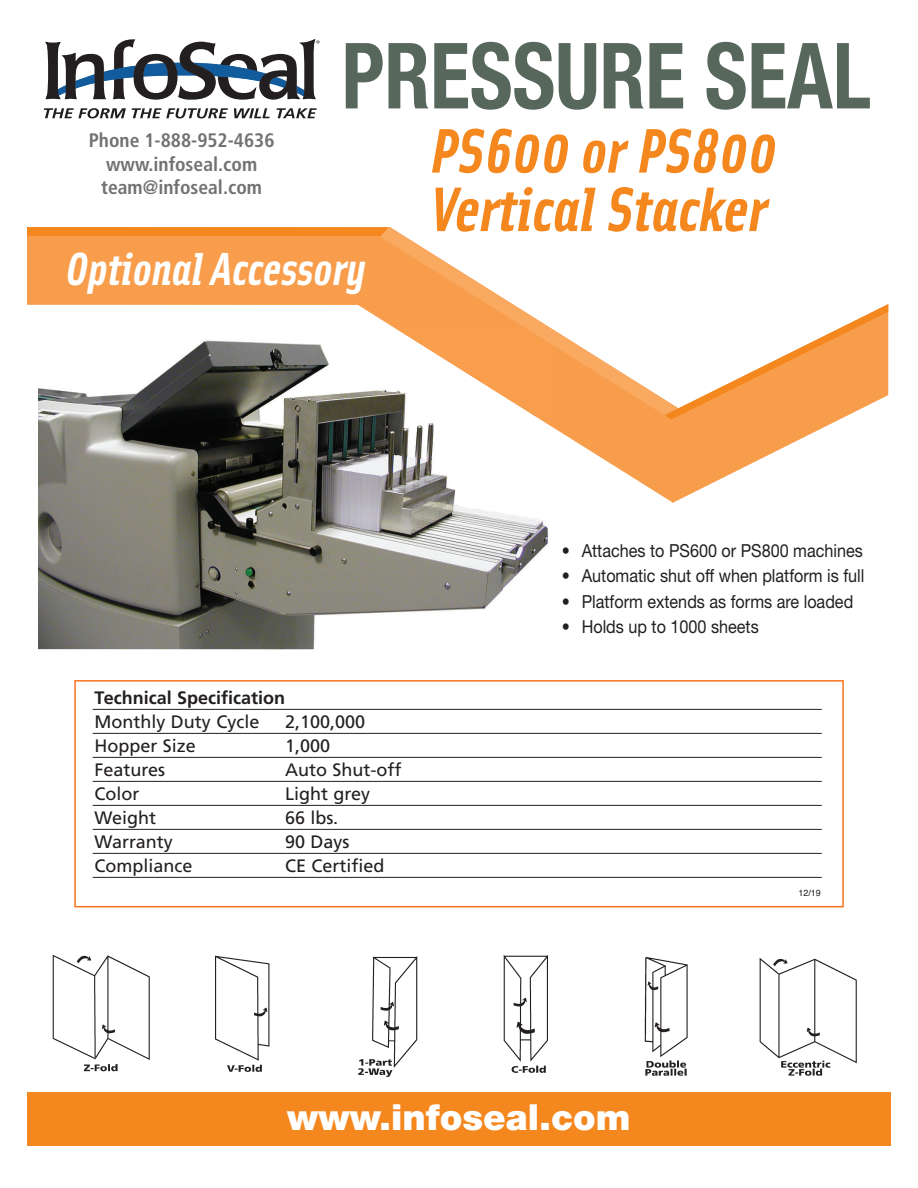
<style>
.page{position:relative;width:918px;height:1188px;background:#fff}
.page>*{position:absolute;margin:0;border:0;box-sizing:border-box;transform-origin:0 0}
.t1{font:700 condensed 91.5px "Helvetica Neue";color:#57675c;scale:.9 1}
.t2{font:italic 700 63px/58.5px "Solex";color:#f5871f}
.t3{font:italic 700 46.5px "Solex";color:#fff}
.t4{font:900 36px "Helvetica Neue";color:#fff}
.t5{font:700 condensed 19.5px/23.7px "Frutiger";color:#727271;text-align:center}
.t6{font:18px "Frutiger";color:#231f20}
.t7{font:18px "Helvetica Neue";color:#231f20;scale:.9 1}
.t8{font:700 18px "Frutiger";color:#231f20}
.t9{font:9px "Helvetica";color:#231f20}
</style>
<div class="page">
<svg style="left:27px;top:227px;width:305px;height:78px;background:#f79a46"></svg>
<svg style="left:332px;top:227px;width:291px;height:245px;fill:#f89d4b"></svg>
<svg style="left:380px;top:227px;width:243px;height:223px"></svg>
<svg style="left:623px;top:373px;width:215px;height:130px;fill:#f89d4b"></svg>
<svg style="left:665px;top:304px;width:223px;height:116px"></svg>
<svg style="left:44px;top:108px;width:82px;height:10px"></svg>
<svg style="left:132px;top:108px;width:96px;height:10px"></svg>
<svg style="left:234px;top:108px;width:36px;height:10px"></svg>
<svg style="left:276px;top:108px;width:41px;height:10px"></svg>
<svg style="left:45px;top:39px;width:275px;height:61px"></svg>
<div style="left:27px;top:1092px;width:864px;height:54px;background:#f5871f"></div>
<img style="left:358px;top:956px;width:59px;height:121px">
<img style="left:503px;top:955px;width:45px;height:118px">
<img style="left:644px;top:957px;width:44px;height:119px">
<img style="left:759px;top:957px;width:98px;height:119px">
<img style="left:215px;top:955px;width:55px;height:117px">
<img style="left:52px;top:955px;width:98px;height:117px">
<img style="left:38px;top:327px;width:517px;height:322px">
<img style="left:393px;top:327px;width:162px;height:102px">
<img style="left:524px;top:327px;width:31px;height:20px">
<div style="left:74px;top:680px;width:770px;height:227px;border:2px solid #f47321"></div>
<hr style="left:93px;top:709px;width:729px;height:1px;background:#231f20">
<hr style="left:93px;top:733px;width:729px;height:1px;background:#231f20">
<hr style="left:93px;top:757px;width:729px;height:1px;background:#231f20">
<hr style="left:93px;top:781px;width:729px;height:1px;background:#231f20">
<hr style="left:93px;top:805px;width:729px;height:1px;background:#231f20">
<hr style="left:93px;top:829px;width:729px;height:1px;background:#231f20">
<hr style="left:93px;top:853px;width:729px;height:1px;background:#231f20">
<hr style="left:93px;top:877px;width:729px;height:1px;background:#231f20">
<h1 class="t1" style="left:342px;top:43px;width:590px">PRESSURE SEAL</h1>
<p class="t5" style="left:89px;top:128px;width:187px">Phone 1-888-952-4636 www.infoseal.com team@infoseal.com</p>
<h2 class="t2" style="left:430px;top:128px;width:348px">PS600 or PS800<br>Vertical Stacker</h2>
<h3 class="t3" style="left:66px;top:253px;width:302px">Optional Accessory</h3>
<p class="t8" style="left:94px;top:687px;width:192px">Technical Specification</p>
<p class="t6" style="left:94px;top:714px;width:166px">Monthly Duty Cycle</p>
<p class="t6" style="left:285px;top:714px;width:82px">2,100,000</p>
<p class="t6" style="left:94px;top:738px;width:103px">Hopper Size</p>
<p class="t6" style="left:285px;top:738px;width:47px">1,000</p>
<p class="t6" style="left:94px;top:762px;width:72px">Features</p>
<p class="t6" style="left:285px;top:762px;width:118px">Auto Shut-off</p>
<p class="t6" style="left:94px;top:786px;width:46px">Color</p>
<p class="t6" style="left:285px;top:786px;width:87px">Light grey</p>
<p class="t6" style="left:94px;top:810px;width:63px">Weight</p>
<p class="t6" style="left:285px;top:810px;width:55px">66 lbs.</p>
<p class="t6" style="left:94px;top:834px;width:80px">Warranty</p>
<p class="t6" style="left:285px;top:834px;width:66px">90 Days</p>
<p class="t6" style="left:94px;top:858px;width:99px">Compliance</p>
<p class="t6" style="left:285px;top:858px;width:101px">CE Certified</p>
<p class="t7" style="left:562px;top:540px;width:336px">• Attaches to PS600 or PS800 machines</p>
<p class="t7" style="left:562px;top:565px;width:338px">• Automatic shut off when platform is full</p>
<p class="t7" style="left:562px;top:591px;width:325px">• Platform extends as forms are loaded</p>
<p class="t7" style="left:562px;top:616px;width:220px">• Holds up to 1000 sheets</p>
<p class="t9" style="left:798px;top:888px;width:24px">12/19</p>
<h3 class="t4" style="left:287px;top:1095px;width:345px">www.infoseal.com</h3>
</div>
